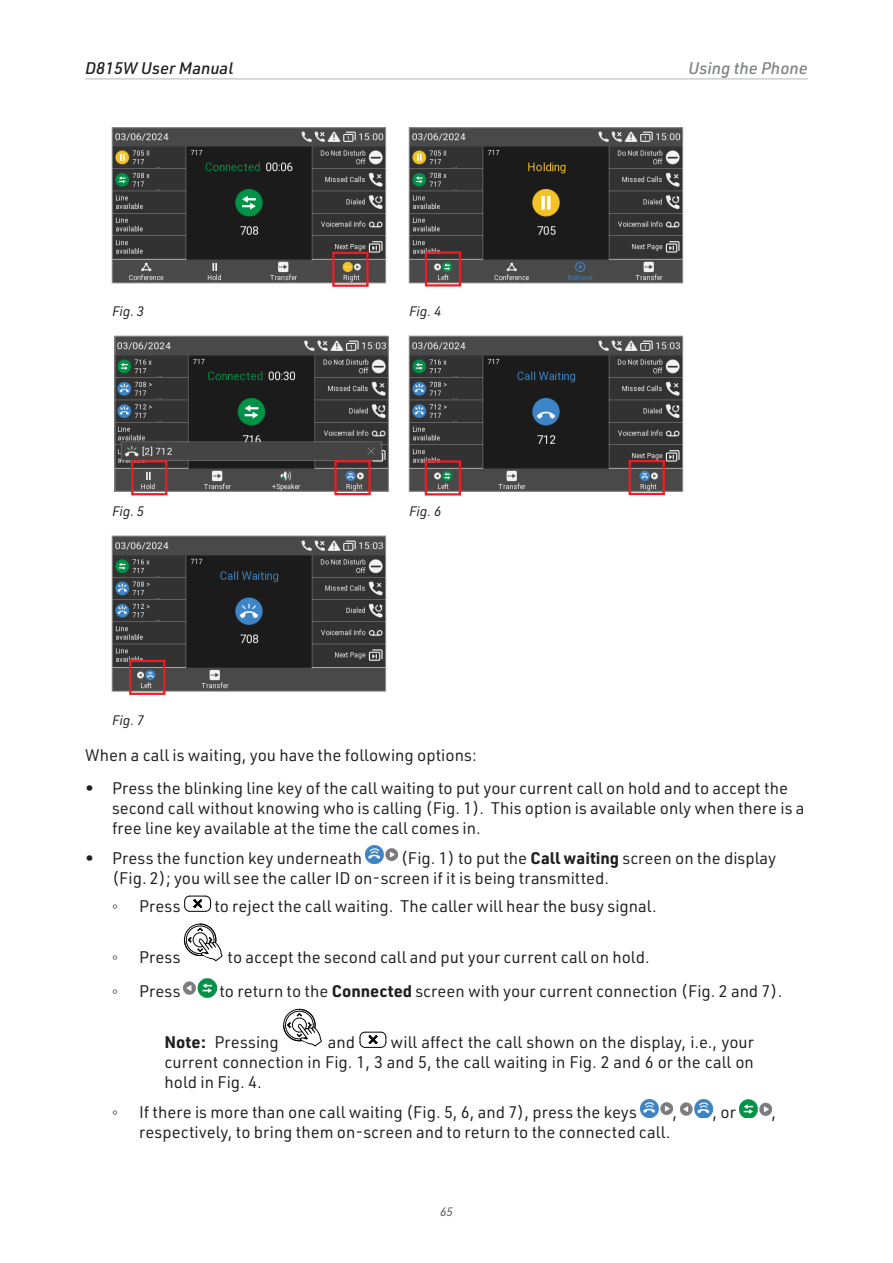
<style>
.page{position:relative;width:893px;height:1263px;background:#fff}
.page>*{position:absolute;margin:0;border:0;box-sizing:border-box;transform-origin:0 0}
.Warning{font:16.5px/19.8px "URWDIN";color:#231f20}
.t1{font:italic 500 16.5px "URWDIN";color:#231f20}
.t2{font:italic 500 16.5px "URWDIN";color:#808285}
.t3{font:16.5px "Calibri";color:#231f20}
.Bildunterschrift{font:italic 13.5px "URWDIN";color:#231f20}
.t4{font:italic 12px "URWDIN";color:#57585a}
.s1{font-weight:700}
</style>
<div class="page">
<hr style="left:85px;top:78px;width:723px;height:1px;background:#bcbdc0">
<img style="left:114px;top:130px;width:270px;height:151px">
<div style="left:112px;top:128px;width:274px;height:155px;border:1px solid #939598"></div>
<img style="left:411px;top:130px;width:270px;height:151px">
<div style="left:409px;top:128px;width:274px;height:155px;border:1px solid #939598"></div>
<img style="left:117px;top:338px;width:269px;height:151px">
<div style="left:115px;top:336px;width:273px;height:155px;border:1px solid #939598"></div>
<img style="left:411px;top:338px;width:270px;height:151px">
<div style="left:409px;top:336px;width:274px;height:155px;border:1px solid #939598"></div>
<img style="left:114px;top:538px;width:270px;height:151px">
<div style="left:112px;top:536px;width:274px;height:155px;border:1px solid #939598"></div>
<img style="left:365px;top:845px;width:32px;height:19px">
<svg style="left:184px;top:895px;width:27px;height:17px"></svg>
<svg style="left:184px;top:924px;width:39px;height:38px"></svg>
<img style="left:184px;top:979px;width:32px;height:18px">
<div style="left:283px;top:1009px;width:32px;height:32px;border:1px solid #050504;border-radius:50%"></div>
<svg style="left:284px;top:1009px;width:38px;height:38px"></svg>
<svg style="left:359px;top:1031px;width:27px;height:17px"></svg>
<img style="left:640px;top:1099px;width:32px;height:19px">
<img style="left:680px;top:1099px;width:33px;height:19px">
<img style="left:739px;top:1099px;width:32px;height:19px">
<div style="left:332px;top:252px;width:37px;height:35px;border:2px solid #ee1d23"></div>
<div style="left:425px;top:251px;width:36px;height:36px;border:2px solid #ee1d23"></div>
<div style="left:131px;top:460px;width:36px;height:35px;border:2px solid #ee1d23"></div>
<div style="left:334px;top:460px;width:37px;height:35px;border:2px solid #ee1d23"></div>
<div style="left:425px;top:460px;width:36px;height:35px;border:2px solid #ee1d23"></div>
<div style="left:629px;top:460px;width:36px;height:35px;border:2px solid #ee1d23"></div>
<div style="left:129px;top:660px;width:36px;height:35px;border:2px solid #ee1d23"></div>
<p class="t1" style="left:85px;top:57px;width:150px">D815W User Manual</p>
<p class="t2" style="left:688px;top:57px;width:121px">Using the Phone</p>
<p class="Bildunterschrift" style="left:112px;top:303px;width:34px">Fig. 3</p>
<p class="Bildunterschrift" style="left:409px;top:303px;width:34px">Fig. 4</p>
<p class="Bildunterschrift" style="left:112px;top:502px;width:34px">Fig. 5</p>
<p class="Bildunterschrift" style="left:409px;top:502px;width:34px">Fig. 6</p>
<p class="Bildunterschrift" style="left:112px;top:711px;width:34px">Fig. 7</p>
<p class="Warning" style="left:85px;top:745px;width:393px">When a call is waiting, you have the following options:</p>
<p class="Warning" style="left:112px;top:778px;width:694px;text-indent:-27px">• Press the blinking line key of the call waiting to put your current call on hold and to accept the second call without knowing who is calling (Fig. 1). This option is available only when there is a free line key available at the time the call comes in.</p>
<p class="Warning" style="left:85px;top:847px;width:278px">• Press the function key underneath</p>
<p class="Warning" style="left:112px;top:847px;width:666px;text-indent:289px">(Fig. 1) to put the <span class="s1">Call waiting</span> screen on the display (Fig. 2); you will see the caller ID on-screen if it is being transmitted.</p>
<p class="t3" style="left:112px;top:895px;width:7px">◦</p>
<p class="Warning" style="left:139px;top:896px;width:43px">Press</p>
<p class="Warning" style="left:214px;top:896px;width:444px">to reject the call waiting. The caller will hear the busy signal.</p>
<p class="t3" style="left:112px;top:946px;width:7px">◦</p>
<p class="Warning" style="left:139px;top:946px;width:43px">Press</p>
<p class="Warning" style="left:228px;top:946px;width:424px">to accept the second call and put your current call on hold.</p>
<p class="t3" style="left:112px;top:980px;width:7px">◦</p>
<p class="Warning" style="left:139px;top:981px;width:43px">Press</p>
<p class="Warning" style="left:219px;top:981px;width:564px">to return to the <span class="s1">Connected</span> screen with your current connection (Fig. 2 and 7).</p>
<p class="Warning" style="left:165px;top:1032px;width:116px"><span class="s1">Note:</span> Pressing</p>
<p class="Warning" style="left:328px;top:1032px;width:29px">and</p>
<p class="Warning" style="left:165px;top:1032px;width:591px;text-align:justify;text-indent:226px">will affect the call shown on the display, i.e., your current connection in Fig. 1, 3 and 5, the call waiting in Fig. 2 and 6 or the call on hold in Fig. 4.</p>
<p class="t3" style="left:112px;top:1101px;width:7px">◦</p>
<p class="Warning" style="left:139px;top:1101px;width:499px">If there is more than one call waiting (Fig. 5, 6, and 7), press the keys</p>
<p class="Warning" style="left:672px;top:1101px;width:6px">,</p>
<p class="Warning" style="left:713px;top:1101px;width:25px">, or</p>
<p class="Warning" style="left:771px;top:1101px;width:6px">,</p>
<p class="Warning" style="left:139px;top:1121px;width:533px">respectively, to bring them on-screen and to return to the connected call.</p>
<p class="t4" style="left:440px;top:1204px;width:14px">65</p>
</div>
